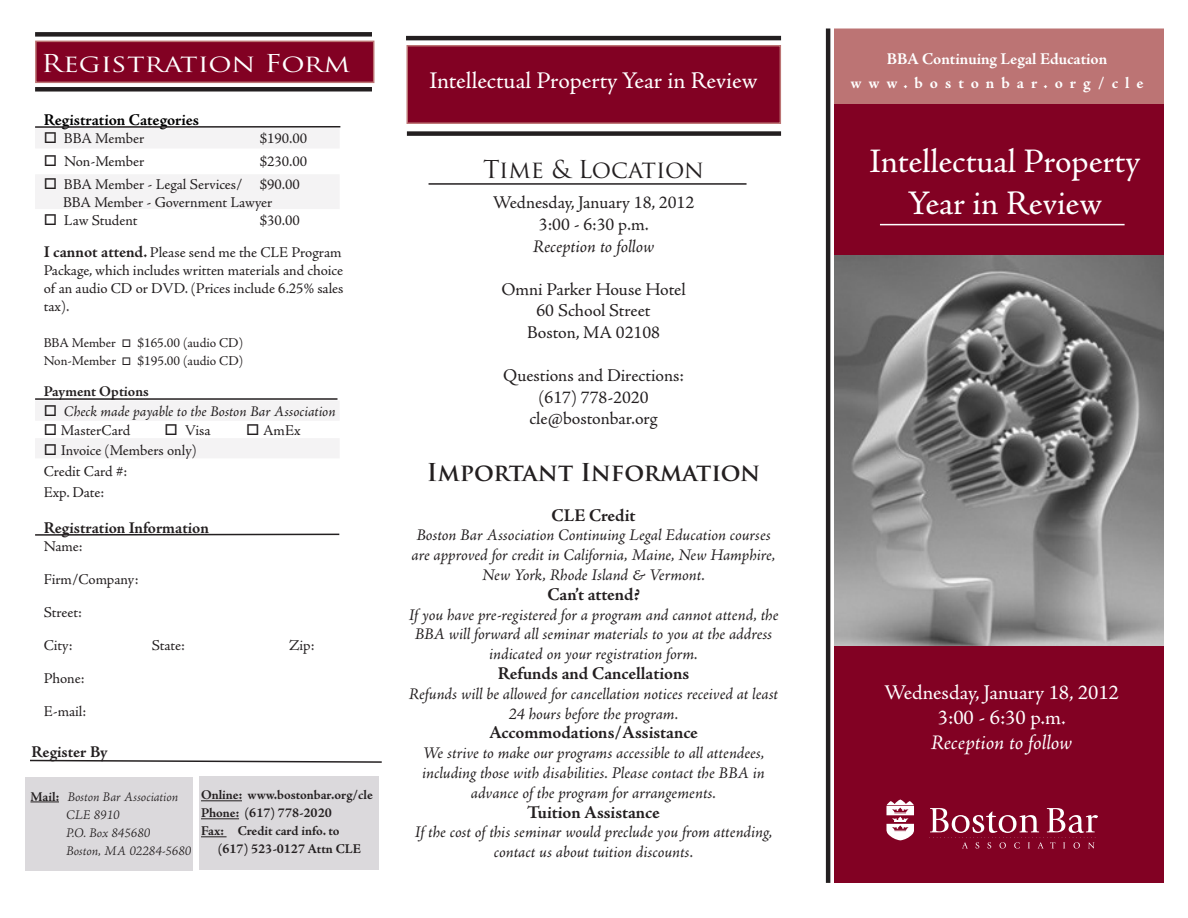
<style>
.page{position:relative;width:1188px;height:918px;background:#fff}
.page>*{position:absolute;margin:0;border:0;box-sizing:border-box;transform-origin:0 0}
.Company_name{font:34.5px "Adobe Jenson Pro";color:#fff}
.Company_name-2{font:24px "Adobe Jenson Pro";color:#fff}
.Company_name-3{font:700 24px "Trajan Pro";color:#231f20}
.Head{font:24px "Trajan Pro";color:#fff;scale:1.2 1}
.Company_name-4{font:24px "Trajan Pro";letter-spacing:-.005em;color:#231f20}
.Address{font:21px "Adobe Jenson Pro";color:#fff}
.Address-2{font:italic 21px "Adobe Jenson Pro";letter-spacing:-.005em;color:#fff}
.Address-3{font:18px "Adobe Jenson Pro";color:#231f20}
.Company_name-5{font:700 18px "Adobe Jenson Pro";letter-spacing:-.005em;color:#231f20}
.Address-4{font:italic 18px "Adobe Jenson Pro";letter-spacing:-.005em;color:#231f20}
.Company_name-6{font:italic 16.5px/19.8px "Adobe Jenson Pro";letter-spacing:-.005em;color:#231f20;text-align:center}
.t1{font:700 16.5px "Adobe Jenson Pro";letter-spacing:-.005em;color:#231f20}
.Body_text{font:700 16.5px "Adobe Jenson Pro";color:#fff}
.t2{font:700 16.5px "Adobe Jenson Pro";letter-spacing:-.005em;color:#000}
.Body_text-2{font:700 16.5px "Adobe Jenson Pro";letter-spacing:.42em;color:#fff}
.t3{font:15px/18px "Adobe Jenson Pro";letter-spacing:-.005em;color:#231f20}
.t4{font:italic 15px "Adobe Jenson Pro";letter-spacing:-.005em;color:#231f20}
.t5{font:700 15px "Adobe Jenson Pro";letter-spacing:-.005em;color:#231f20}
.t6{font:700 13.5px/18px "Adobe Jenson Pro";color:#231f20}
.t7{font:italic 300 13.5px "Adobe Jenson Pro";color:#231f20}
.t8{font:13.5px "Adobe Jenson Pro";color:#231f20}
.s1{font-weight:700;font-size:16.5px}
.s2{font-weight:700}
.s3{font-weight:700;font-style:normal}
</style>
<div class="page">
<div style="left:834px;top:645px;width:330px;height:238px;background:#820123"></div>
<hr style="left:826px;top:28px;width:4px;height:855px;background:#231f20">
<div style="left:36px;top:439px;width:303px;height:19px;background:#f4f3f4"></div>
<div style="left:35px;top:438px;width:305px;height:20px;border:2px solid #f4f3f4"></div>
<div style="left:36px;top:129px;width:303px;height:19px;background:#f4f3f4"></div>
<div style="left:36px;top:401px;width:303px;height:19px;background:#f4f3f4"></div>
<svg style="left:886px;top:800px;width:28px;height:40px"></svg>
<svg style="left:929px;top:808px;width:169px;height:41px"></svg>
<div style="left:835px;top:29px;width:328px;height:83px;background:#bc7474"></div>
<div style="left:834px;top:28px;width:330px;height:84px;border:2px solid #bc7474"></div>
<div style="left:834px;top:105px;width:330px;height:150px;background:#820123"></div>
<img style="left:834px;top:255px;width:330px;height:391px">
<div style="left:36px;top:175px;width:303px;height:33px;background:#f4f3f4"></div>
<div style="left:35px;top:174px;width:305px;height:35px;border:2px solid #f4f3f4"></div>
<div style="left:36px;top:41px;width:338px;height:41px;background:#820123"></div>
<div style="left:35px;top:41px;width:339px;height:42px;border:2px solid #bc7474"></div>
<div style="left:407px;top:46px;width:373px;height:77px;background:#820123"></div>
<div style="left:406px;top:45px;width:375px;height:79px;border:2px solid #bc7474"></div>
<hr style="left:406px;top:36px;width:375px;height:4px;background:#231f20">
<div style="left:407px;top:131px;width:374px;height:5px;background:#231f20"></div>
<hr style="left:429px;top:183px;width:318px;height:2px;background:#231f20">
<div style="left:35px;top:87px;width:337px;height:5px;background:#231f20"></div>
<div style="left:35px;top:32px;width:337px;height:5px;background:#231f20"></div>
<hr style="left:35px;top:126px;width:305px;height:2px;background:#231f20">
<hr style="left:35px;top:398px;width:303px;height:2px;background:#231f20">
<svg style="left:35px;top:533px;width:305px;height:3px"></svg>
<svg style="left:30px;top:759px;width:352px;height:4px"></svg>
<div style="left:200px;top:776px;width:179px;height:94px;background:#dbd9dc"></div>
<div style="left:26px;top:777px;width:167px;height:94px;background:#dbd9dc"></div>
<svg style="left:31px;top:802px;width:28px;height:1px"></svg>
<hr style="left:201px;top:800px;width:41px;height:1px;background:#231f20">
<hr style="left:201px;top:818px;width:38px;height:1px;background:#231f20">
<svg style="left:201px;top:836px;width:26px;height:1px"></svg>
<hr style="left:880px;top:224px;width:245px;height:1px;background:#fff">
<p class="Head" style="left:41px;top:48px;width:259px">Registration Form</p>
<p class="t2" style="left:44px;top:110px;width:157px">Registration Categories</p>
<p class="t3" style="left:44px;top:129px;width:102px">□ BBA Member</p>
<p class="t3" style="left:260px;top:129px;width:49px">$190.00</p>
<p class="t3" style="left:44px;top:153px;width:102px">□ Non-Member</p>
<p class="t3" style="left:260px;top:153px;width:49px">$230.00</p>
<p class="t3" style="left:44px;top:176px;width:258px">□ BBA Member - Legal Services/ $90.00</p>
<p class="t3" style="left:63px;top:194px;width:211px">BBA Member - Government Lawyer</p>
<p class="t3" style="left:44px;top:212px;width:95px">□ Law Student</p>
<p class="t3" style="left:260px;top:212px;width:42px">$30.00</p>
<p class="t3" style="left:44px;top:243px;width:301px"><span class="s1">I cannot attend</span><span class="s2">.</span> Please send me the CLE Program Package, which includes written materials and choice of an audio CD or DVD. (Prices include 6.25% sales tax).</p>
<p class="t8" style="left:44px;top:335px;width:201px">BBA Member □ $165.00 (audio CD)</p>
<p class="t8" style="left:44px;top:353px;width:201px">Non-Member □ $195.00 (audio CD)</p>
<p class="t5" style="left:44px;top:383px;width:107px">Payment Options</p>
<p class="t4" style="left:44px;top:403px;width:293px">□ Check made payable to the Boston Bar Association</p>
<p class="t3" style="left:44px;top:422px;width:88px">□ MasterCard</p>
<p class="t3" style="left:165px;top:422px;width:47px">□ Visa</p>
<p class="t3" style="left:246px;top:422px;width:56px">□ AmEx</p>
<p class="t3" style="left:44px;top:441px;width:155px">□ Invoice (Members only)</p>
<p class="t3" style="left:44px;top:462px;width:85px">Credit Card #:</p>
<p class="t3" style="left:44px;top:483px;width:62px">Exp. Date:</p>
<p class="t1" style="left:44px;top:518px;width:167px">Registration Information</p>
<p class="t3" style="left:44px;top:537px;width:40px">Name:</p>
<p class="t3" style="left:44px;top:570px;width:96px">Firm/Company:</p>
<p class="t3" style="left:44px;top:603px;width:40px">Street:</p>
<p class="t3" style="left:44px;top:636px;width:31px">City:</p>
<p class="t3" style="left:152px;top:636px;width:35px">State:</p>
<p class="t3" style="left:289px;top:636px;width:27px">Zip:</p>
<p class="t3" style="left:44px;top:669px;width:42px">Phone:</p>
<p class="t3" style="left:44px;top:702px;width:44px">E-mail:</p>
<p class="t1" style="left:32px;top:743px;width:78px">Register By</p>
<p class="t7" style="left:31px;top:789px;width:149px"><span class="s3">Mail:</span> Boston Bar Association</p>
<p class="t7" style="left:66px;top:807px;width:55px">CLE 8910</p>
<p class="t7" style="left:66px;top:825px;width:86px">P.O. Box 845680</p>
<p class="t7" style="left:66px;top:843px;width:127px">Boston, MA 02284-5680</p>
<p class="t6" style="left:201px;top:786px;width:173px">Online: www.bostonbar.org/cle</p>
<p class="t6" style="left:201px;top:804px;width:132px">Phone: (617) 778-2020</p>
<p class="t6" style="left:218px;top:822px;width:145px;text-indent:-17px">Fax: Credit card info. to (617) 523-0127 Attn CLE</p>
<p class="Company_name-2" style="left:429px;top:67px;width:330px">Intellectual Property Year in Review</p>
<p class="Company_name-4" style="left:483px;top:154px;width:222px">Time &amp; Location</p>
<p class="Address-3" style="left:493px;top:193px;width:203px">Wednesday, January 18, 2012</p>
<p class="Address-3" style="left:539px;top:214px;width:111px">3:00 - 6:30 p.m.</p>
<p class="Address-4" style="left:533px;top:236px;width:123px">Reception to follow</p>
<p class="Address-3" style="left:501px;top:279px;width:186px">Omni Parker House Hotel</p>
<p class="Address-3" style="left:537px;top:301px;width:116px">60 School Street</p>
<p class="Address-3" style="left:527px;top:322px;width:135px">Boston, MA 02108</p>
<p class="Address-3" style="left:503px;top:365px;width:182px">Questions and Directions:</p>
<p class="Address-3" style="left:539px;top:387px;width:111px">(617) 778-2020</p>
<p class="Address-3" style="left:530px;top:409px;width:130px">cle@bostonbar.org</p>
<p class="Company_name-3" style="left:427px;top:457px;width:335px">Important Information</p>
<p class="Company_name-5" style="left:552px;top:505px;width:85px">CLE Credit</p>
<p class="Company_name-6" style="left:412px;top:526px;width:365px">Boston Bar Association Continuing Legal Education courses are approved for credit in California, Maine, New Hamphire,<br>New York, Rhode Island &amp; Vermont.</p>
<p class="Company_name-5" style="left:547px;top:584px;width:94px">Can’t attend?</p>
<p class="Company_name-6" style="left:409px;top:606px;width:371px">If you have pre-registered for a program and cannot attend, the<br>BBA will forward all seminar materials to you at the address indicated on your registration form.</p>
<p class="Company_name-5" style="left:498px;top:663px;width:193px">Refunds and Cancellations</p>
<p class="Company_name-6" style="left:409px;top:685px;width:371px">Refunds will be allowed for cancellation notices received at least<br>24 hours before the program.</p>
<p class="Company_name-5" style="left:489px;top:722px;width:211px">Accommodations/Assistance</p>
<p class="Company_name-6" style="left:422px;top:744px;width:344px">We strive to make our programs accessible to all attendees, including those with disabilities. Please contact the BBA in advance of the program for arrangements.</p>
<p class="Company_name-5" style="left:527px;top:802px;width:134px">Tuition Assistance</p>
<p class="Company_name-6" style="left:415px;top:823px;width:359px">If the cost of this seminar would preclude you from attending, contact us about tuition discounts.</p>
<p class="Body_text" style="left:887px;top:50px;width:222px">BBA Continuing Legal Education</p>
<p class="Body_text-2" style="left:850px;top:74px;width:295px">www.bostonbar.org/cle</p>
<p class="Company_name" style="left:869px;top:142px;width:272px">Intellectual Property</p>
<p class="Company_name" style="left:907px;top:184px;width:196px">Year in Review</p>
<p class="Address" style="left:884px;top:680px;width:236px">Wednesday, January 18, 2012</p>
<p class="Address" style="left:938px;top:705px;width:130px">3:00 - 6:30 p.m.</p>
<p class="Address-2" style="left:931px;top:731px;width:143px">Reception to follow</p>
</div>
